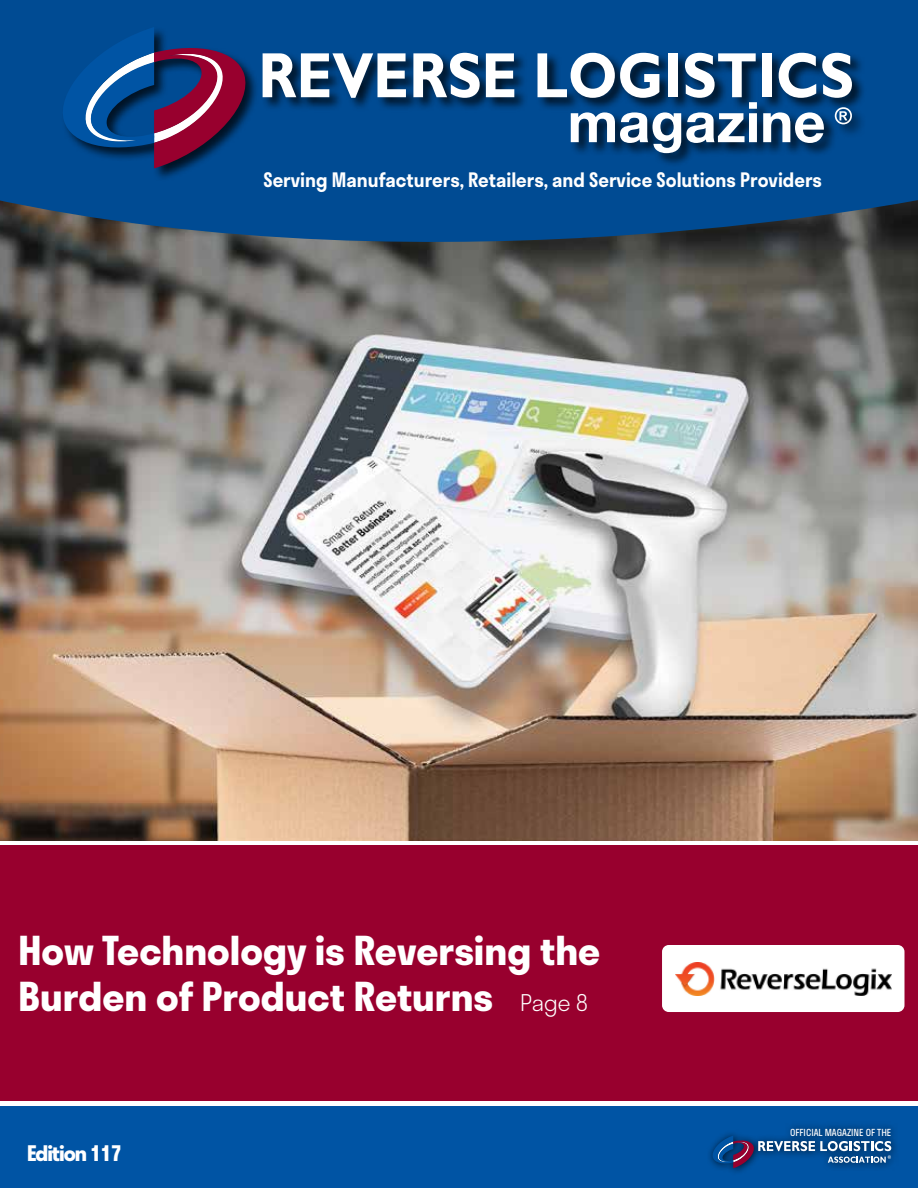
<style>
.page{position:relative;width:918px;height:1188px;background:#fff}
.page>*{position:absolute;margin:0;border:0;box-sizing:border-box;transform-origin:0 0}
.t1{font:700 39px/46.8px "Stratos";color:#fff}
.t2{font:700 21px "Stratos";letter-spacing:-.05em;color:#fff}
.t3{font:600 19.5px "Stratos";color:#fff;scale:.96 1}
.t4{font:9.45px "Stratos";color:#fff}
.s1{font-weight:300;font-size:22.5px}
</style>
<div class="page">
<div style="left:0;top:1106px;width:918px;height:82px;background:#0054a4"></div>
<div style="left:0;top:845px;width:918px;height:255px;background:#98002e"></div>
<img style="left:0;top:297px;width:918px;height:543px">
<div style="left:706px;top:1121px;width:194px;height:55px;background:#000;opacity:.75"></div>
<svg style="left:711px;top:1136px;width:180px;height:32px"></svg>
<svg style="left:0;top:0;width:918px;height:297px;fill:#004b93"></svg>
<div style="left:61px;top:27px;width:805px;height:156px;background:#000;opacity:.75"></div>
<svg style="left:56px;top:27px;width:197px;height:141px"></svg>
<svg style="left:263px;top:53px;width:143px;height:45px"></svg>
<svg style="left:413px;top:53px;width:67px;height:45px"></svg>
<svg style="left:486px;top:53px;width:28px;height:44px"></svg>
<div style="left:762px;top:53px;width:9px;height:44px;background:#fff"></div>
<svg style="left:779px;top:53px;width:37px;height:45px"></svg>
<svg style="left:822px;top:53px;width:30px;height:45px"></svg>
<svg style="left:538px;top:53px;width:219px;height:100px"></svg>
<svg style="left:763px;top:112px;width:61px;height:31px"></svg>
<svg style="left:835px;top:107px;width:17px;height:17px"></svg>
<div style="left:662px;top:945px;width:242px;height:67px;background:#fff;border-radius:7px"></div>
<img style="left:675px;top:963px;width:216px;height:33px">
<p class="t3" style="left:263px;top:165px;width:583px">Serving Manufacturers, Retailers, and Service Solutions Providers</p>
<h1 class="t1" style="left:19px;top:926px;width:583px">How Technology is Reversing the<br>Burden of Product Returns <span class="s1">Page 8</span></h1>
<p class="t2" style="left:27px;top:1136px;width:97px">Edition 117</p>
<p class="t4" style="left:790px;top:1125px;width:103px">OFFICIAL MAGAZINE OF THE</p>
</div>
